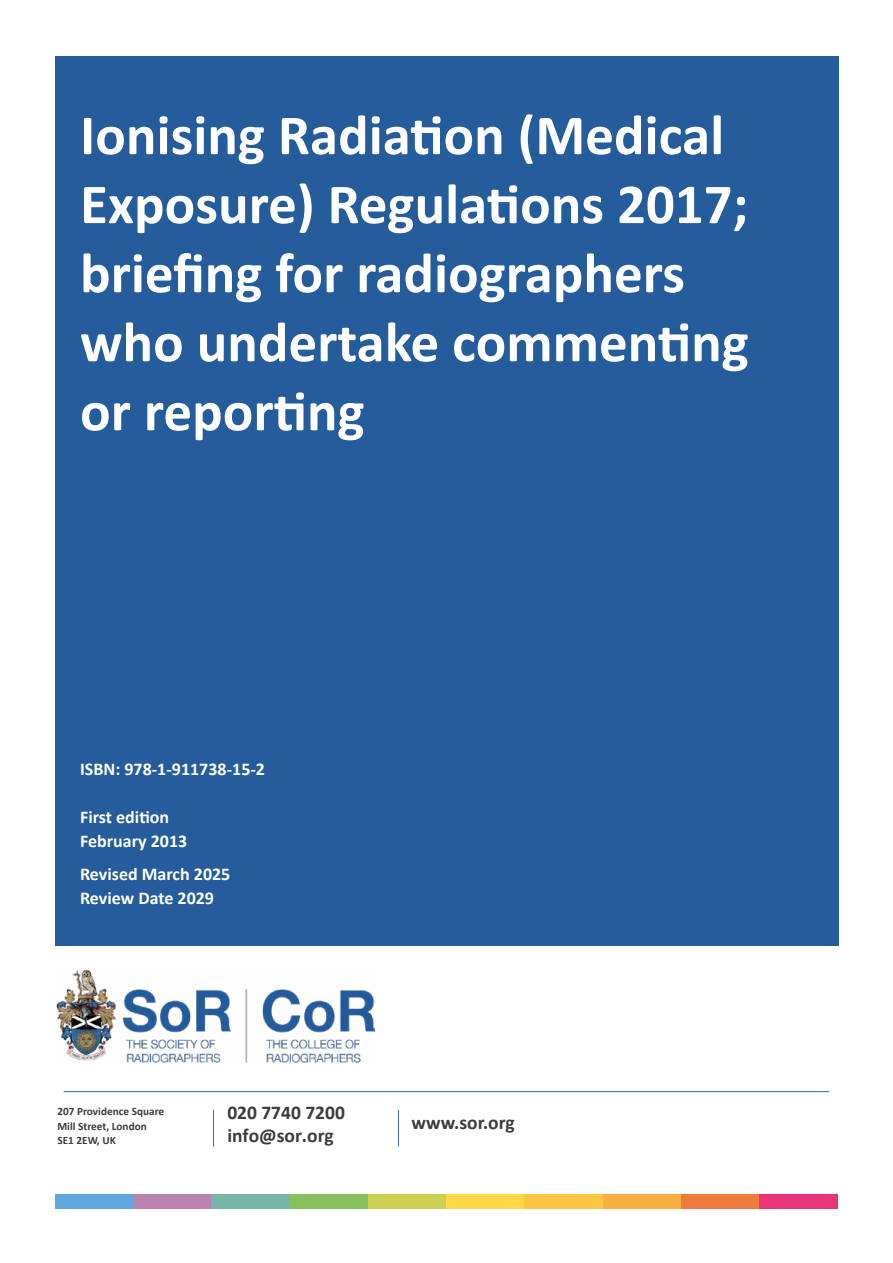
<style>
.page{position:relative;width:893px;height:1263px;background:#fff}
.page>*{position:absolute;margin:0;border:0;box-sizing:border-box;transform-origin:0 0}
.t1{font:700 57px/69px "Calibri";color:#fff}
.t2{font:700 19.5px/22.5px "Calibri";color:#3c3c3b}
.t3{font:700 18px/24px "Calibri";color:#fff}
.t4{font:700 11.25px/14.2px "Calibri";color:#3c3c3b}
</style>
<div class="page">
<div style="left:55px;top:57px;width:783px;height:889px;background:#245c9c"></div>
<div style="left:55px;top:1194px;width:78px;height:15px;background:#5fa7dc"></div>
<div style="left:133px;top:1194px;width:79px;height:15px;background:#ba83ad"></div>
<div style="left:212px;top:1194px;width:78px;height:15px;background:#75b6a8"></div>
<div style="left:290px;top:1194px;width:78px;height:15px;background:#87c05c"></div>
<div style="left:368px;top:1194px;width:78px;height:15px;background:#cdcf53"></div>
<div style="left:446px;top:1194px;width:79px;height:15px;background:#ffd947"></div>
<div style="left:525px;top:1194px;width:78px;height:15px;background:#fdc744"></div>
<div style="left:603px;top:1194px;width:78px;height:15px;background:#f9af42"></div>
<div style="left:681px;top:1194px;width:78px;height:15px;background:#ef7b3d"></div>
<div style="left:759px;top:1194px;width:79px;height:15px;background:#e83579"></div>
<hr style="left:213px;top:1110px;width:1px;height:37px;background:#3f68a5">
<hr style="left:398px;top:1110px;width:1px;height:37px;background:#3f68a5">
<hr style="left:64px;top:1091px;width:765px;height:1px;background:#3f68a5">
<img style="left:56px;top:970px;width:318px;height:92px">
<p class="t1" style="left:80px;top:99px;width:670px">Ionising Radiation (Medical<br>Exposure) Regulations 2017; briefing for radiographers who undertake commenting or reporting</p>
<p class="t3" style="left:80px;top:757px;width:186px">ISBN: 978-1-911738-15-2</p>
<p class="t3" style="left:80px;top:805px;width:109px">First edition<br>February 2013</p>
<p class="t3" style="left:80px;top:862px;width:152px">Revised March 2025<br>Review Date 2029</p>
<p class="t4" style="left:57px;top:1104px;width:108px">207 Providence Square<br>Mill Street, London<br>SE1 2EW, UK</p>
<p class="t2" style="left:227px;top:1101px;width:119px">020 7740 7200 info@sor.org</p>
<p class="t2" style="left:412px;top:1111px;width:105px">www.sor.org</p>
</div>
